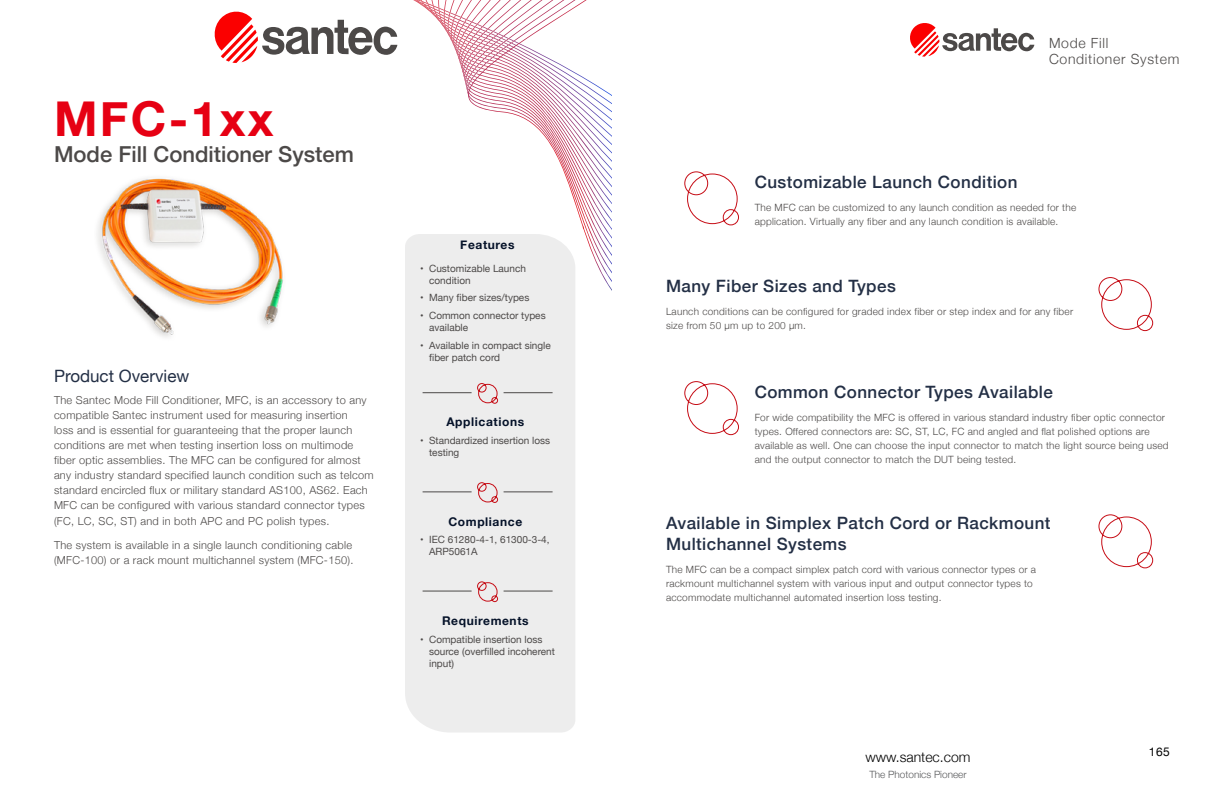
<style>
.page{position:relative;width:1224px;height:792px;background:#fff}
.page>*{position:absolute;margin:0;border:0;box-sizing:border-box;transform-origin:0 0}
.t1{font:700 48px "Helvetica Neue";letter-spacing:.05em;color:#e60013}
.t2{font:500 22px "Helvetica Neue";color:#4c4948}
.t3{font:500 17px/20.4px "Helvetica Neue";letter-spacing:.025em;color:#232f45}
.t4{font:17px "Helvetica Neue";color:#232f45}
.t5{font:300 14px/16.8px "Helvetica Neue";letter-spacing:.05em;color:#4c4948}
.t6{font:300 14px "Helvetica Neue";color:#000}
.t7{font:700 12px "Helvetica Neue";letter-spacing:.05em;color:#051229}
.t8{font:12px "Helvetica Neue";color:#000}
.t9{font:300 11px/15px "Helvetica Neue";letter-spacing:.025em;color:#4c4948}
.t10{font:300 10px/14px "Helvetica Neue";letter-spacing:.025em;color:#4c4948}
.t11{font:10px/12px "Helvetica Neue";color:#4c4948}
.t12{font:300 10px "Helvetica Neue";color:#58595b}
</style>
<div class="page">
<svg style="left:910px;top:23px;width:124px;height:34px"></svg>
<div style="left:405px;top:234px;width:170px;height:498px;background:#ededed"></div>
<img style="left:97px;top:178px;width:186px;height:159px">
<svg style="left:414px;top:0;width:54px;height:92px"></svg>
<svg style="left:468px;top:0;width:144px;height:291px"></svg>
<svg style="left:215px;top:12px;width:182px;height:51px"></svg>
<svg style="left:477px;top:383px;width:22px;height:21px"></svg>
<hr style="left:504px;top:392px;width:49px;height:1px;background:#4c4948">
<hr style="left:423px;top:392px;width:49px;height:1px;background:#4c4948">
<svg style="left:477px;top:482px;width:22px;height:21px"></svg>
<hr style="left:504px;top:491px;width:49px;height:1px;background:#4c4948">
<hr style="left:423px;top:491px;width:49px;height:1px;background:#4c4948">
<svg style="left:477px;top:581px;width:22px;height:22px"></svg>
<hr style="left:504px;top:591px;width:49px;height:1px;background:#4c4948">
<hr style="left:423px;top:591px;width:49px;height:1px;background:#4c4948">
<svg style="left:684px;top:171px;width:55px;height:55px"></svg>
<svg style="left:684px;top:381px;width:55px;height:55px"></svg>
<svg style="left:1098px;top:277px;width:56px;height:55px"></svg>
<svg style="left:1098px;top:514px;width:56px;height:55px"></svg>
<h1 class="t1" style="left:54px;top:81px;width:221px">MFC-1xx</h1>
<h2 class="t2" style="left:54px;top:137px;width:301px">Mode Fill Conditioner System</h2>
<h3 class="t4" style="left:54px;top:364px;width:137px">Product Overview</h3>
<p class="t9" style="left:54px;top:392px;width:321px">The Santec Mode Fill Conditioner, MFC, is an accessory to any compatible Santec instrument used for measuring insertion<br>loss and is essential for guaranteeing that the proper launch conditions are met when testing insertion loss on multimode fiber optic assemblies. The MFC can be configured for almost any industry standard specified launch condition such as telcom standard encircled flux or military standard AS100, AS62. Each MFC can be configured with various standard connector types (FC, LC, SC, ST) and in both APC and PC polish types.</p>
<p class="t9" style="left:54px;top:536px;width:301px">The system is available in a single launch conditioning cable (MFC-100) or a rack mount multichannel system (MFC-150).</p>
<p class="t7" style="left:460px;top:235px;width:56px">Features</p>
<p class="t11" style="left:429px;top:263px;width:98px;text-indent:-9px">• Customizable Launch condition</p>
<p class="t11" style="left:420px;top:292px;width:111px">• Many fiber sizes/types</p>
<p class="t11" style="left:429px;top:310px;width:118px;text-indent:-9px">• Common connector types available</p>
<p class="t11" style="left:429px;top:340px;width:123px;text-indent:-9px">• Available in compact single fiber patch cord</p>
<p class="t7" style="left:447px;top:413px;width:79px">Applications</p>
<p class="t11" style="left:429px;top:435px;width:122px;text-indent:-9px">• Standardized insertion loss testing</p>
<p class="t7" style="left:448px;top:512px;width:75px">Compliance</p>
<p class="t11" style="left:429px;top:534px;width:122px;text-indent:-9px">• IEC 61280-4-1, 61300-3-4,<br>ARP5061A</p>
<p class="t7" style="left:442px;top:611px;width:88px">Requirements</p>
<p class="t11" style="left:429px;top:634px;width:127px;text-indent:-9px">• Compatible insertion loss source (overfilled incoherent input)</p>
<h3 class="t5" style="left:1049px;top:33px;width:132px">Mode Fill<br>Conditioner System</h3>
<h3 class="t3" style="left:755px;top:170px;width:264px">Customizable Launch Condition</h3>
<p class="t10" style="left:755px;top:200px;width:323px">The MFC can be customized to any launch condition as needed for the application. Virtually any fiber and any launch condition is available.</p>
<h3 class="t3" style="left:666px;top:274px;width:231px">Many Fiber Sizes and Types</h3>
<p class="t10" style="left:666px;top:304px;width:409px">Launch conditions can be configured for graded index fiber or step index and for any fiber size from 50 μm up to 200 μm.</p>
<h3 class="t3" style="left:755px;top:380px;width:300px">Common Connector Types Available</h3>
<p class="t10" style="left:755px;top:409px;width:416px">For wide compatibility the MFC is offered in various standard industry fiber optic connector types. Offered connectors are: SC, ST, LC, FC and angled and flat polished options are available as well. One can choose the input connector to match the light source being used and the output connector to match the DUT being tested.</p>
<h3 class="t3" style="left:666px;top:512px;width:386px">Available in Simplex Patch Cord or Rackmount<br>Multichannel Systems</h3>
<p class="t10" style="left:666px;top:561px;width:372px">The MFC can be a compact simplex patch cord with various connector types or a rackmount multichannel system with various input and output connector types to accommodate multichannel automated insertion loss testing.</p>
<h3 class="t6" style="left:865px;top:746px;width:107px">www.santec.com</h3>
<p class="t12" style="left:869px;top:766px;width:99px">The Photonics Pioneer</p>
<p class="t8" style="left:1149px;top:743px;width:23px">165</p>
</div>
